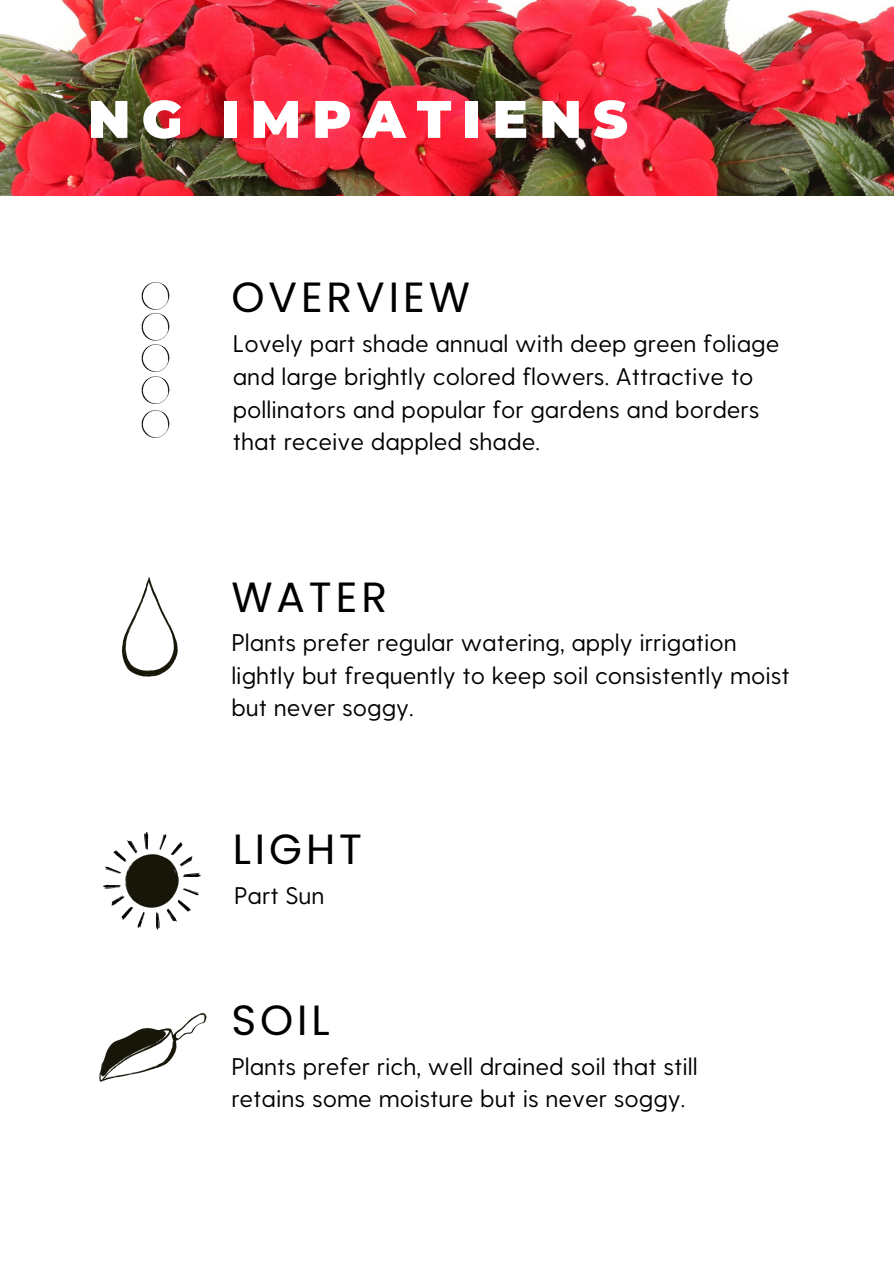
<style>
.page{position:relative;width:894px;height:1264px;background:#fff}
.page>*{position:absolute;margin:0;border:0;box-sizing:border-box;transform-origin:0 0}
.t1{font:900 52.8px "Montserrat";letter-spacing:.215em;color:#fff}
.t2{font:42.15px "Poppins";letter-spacing:.095em;color:#000}
.t3{font:24px/32.7px "Greycliff CF";color:#000}
</style>
<div class="page">
<img style="left:103px;top:832px;width:98px;height:98px">
<img style="left:99px;top:1013px;width:108px;height:69px">
<img style="left:121px;top:577px;width:57px;height:100px">
<img style="left:141px;top:282px;width:29px;height:156px">
<img style="left:0;top:0;width:893px;height:196px">
<p class="t1" style="left:88px;top:87px;width:541px">NG IMPATIENS</p>
<p class="t2" style="left:231px;top:267px;width:240px">OVERVIEW</p>
<p class="t3" style="left:233px;top:326px;width:548px">Lovely part shade annual with deep green foliage and large brightly colored flowers. Attractive to pollinators and popular for gardens and borders that receive dappled shade.</p>
<p class="t2" style="left:231px;top:567px;width:157px">WATER</p>
<p class="t3" style="left:231px;top:625px;width:560px">Plants prefer regular watering, apply irrigation lightly but frequently to keep soil consistently moist but never soggy.</p>
<p class="t2" style="left:233px;top:820px;width:131px">LIGHT</p>
<p class="t3" style="left:234px;top:877px;width:92px">Part Sun</p>
<p class="t2" style="left:231px;top:991px;width:100px">SOIL</p>
<p class="t3" style="left:231px;top:1048px;width:467px">Plants prefer rich, well drained soil that still retains some moisture but is never soggy.</p>
</div>
